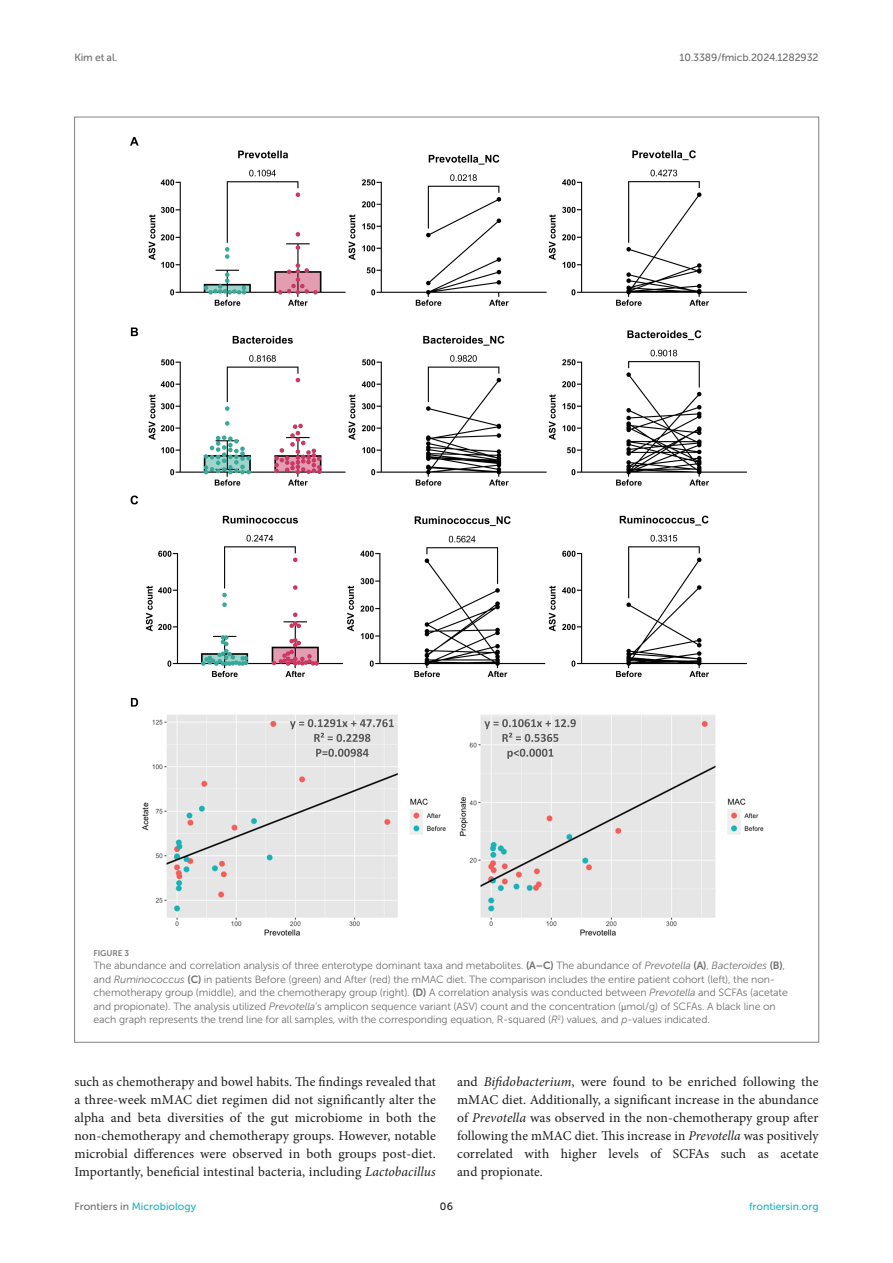
<style>
.page{position:relative;width:893px;height:1263px;background:#fff}
.page>*{position:absolute;margin:0;border:0;box-sizing:border-box;transform-origin:0 0}
.TEXT_FLUSH{font:13.5px/18px "Minion Pro";letter-spacing:.01em;color:#1b1c1b;text-align:justify}
.FIG_LEG{font:10.5px/13.5px "Museo Sans 300";letter-spacing:-.01em;color:#706f70}
.t1{font:10.5px "Museo Sans 500";color:#1db5c3}
.t2{font:10.5px "Museo Sans 500";letter-spacing:-.015em;color:#706f70}
.t3{font:10.5px "Museo Sans 500";color:#1b1c1b}
.FIG_HD{font:8.25px "Museo Sans 700";letter-spacing:-.01em;color:#7e7f7f}
.s1{font-family:"Museo Sans 700"}
.s2{font-style:italic}
.s3{font-family:"STIX General"}
.s4{color:#706f70}
</style>
<div class="page">
<img style="left:130px;top:136px;width:634px;height:800px">
<p class="t2" style="left:74px;top:51px;width:44px">Kim et al.</p>
<p class="t2" style="left:679px;top:51px;width:141px">10.3389/fmicb.2024.1282932</p>
<p class="FIG_HD" style="left:94px;top:948px;width:37px">FIGURE 3</p>
<p class="FIG_LEG" style="left:94px;top:959px;width:696px">The abundance and correlation analysis of three enterotype dominant taxa and metabolites. <span class="s1">(A–C)</span> The abundance of <span class="s2">Prevotella</span> <span class="s1">(A)</span>, <span class="s2">Bacteroides</span> <span class="s1">(B)</span>, and <span class="s2">Ruminococcus</span> <span class="s1">(C)</span> in patients Before (green) and After (red) the mMAC diet. The comparison includes the entire patient cohort (left), the non&shy;chemotherapy group (middle), and the chemotherapy group (right). <span class="s1">(D)</span> A correlation analysis was conducted between <span class="s2">Prevotella</span> and SCFAs (acetate and propionate). The analysis utilized <span class="s2">Prevotella</span>’s amplicon sequence variant (ASV) count and the concentration (<span class="s3">μ</span>mol/g) of SCFAs. A black line on each graph represents the trend line for all samples, with the corresponding equation, R-squared (<span class="s2">R</span><sup>2</sup>) values, and <span class="s2">p</span>-values indicated.</p>
<p class="TEXT_FLUSH" style="left:74px;top:1073px;width:363px">such as chemotherapy and bowel habits. The findings revealed that a three-week mMAC diet regimen did not significantly alter the alpha and beta diversities of the gut microbiome in both the non-chemotherapy and chemotherapy groups. However, notable microbial differences were observed in both groups post-diet.<br>Importantly, beneficial intestinal bacteria, including <span class="s2">Lactobacillus</span></p>
<p class="TEXT_FLUSH" style="left:457px;top:1073px;width:363px">and <span class="s2">Bifidobacterium</span>, were found to be enriched following the mMAC diet. Additionally, a significant increase in the abundance of <span class="s2">Prevotella</span> was observed in the non-chemotherapy group after following the mMAC diet. This increase in <span class="s2">Prevotella</span> was positively correlated with higher levels of SCFAs such as acetate and propionate.</p>
<p class="t1" style="left:74px;top:1200px;width:123px"><span class="s4">Frontiers in</span> Microbiology</p>
<p class="t3" style="left:440px;top:1200px;width:15px">06</p>
<p class="t1" style="left:749px;top:1200px;width:71px">frontiersin.org</p>
</div>
